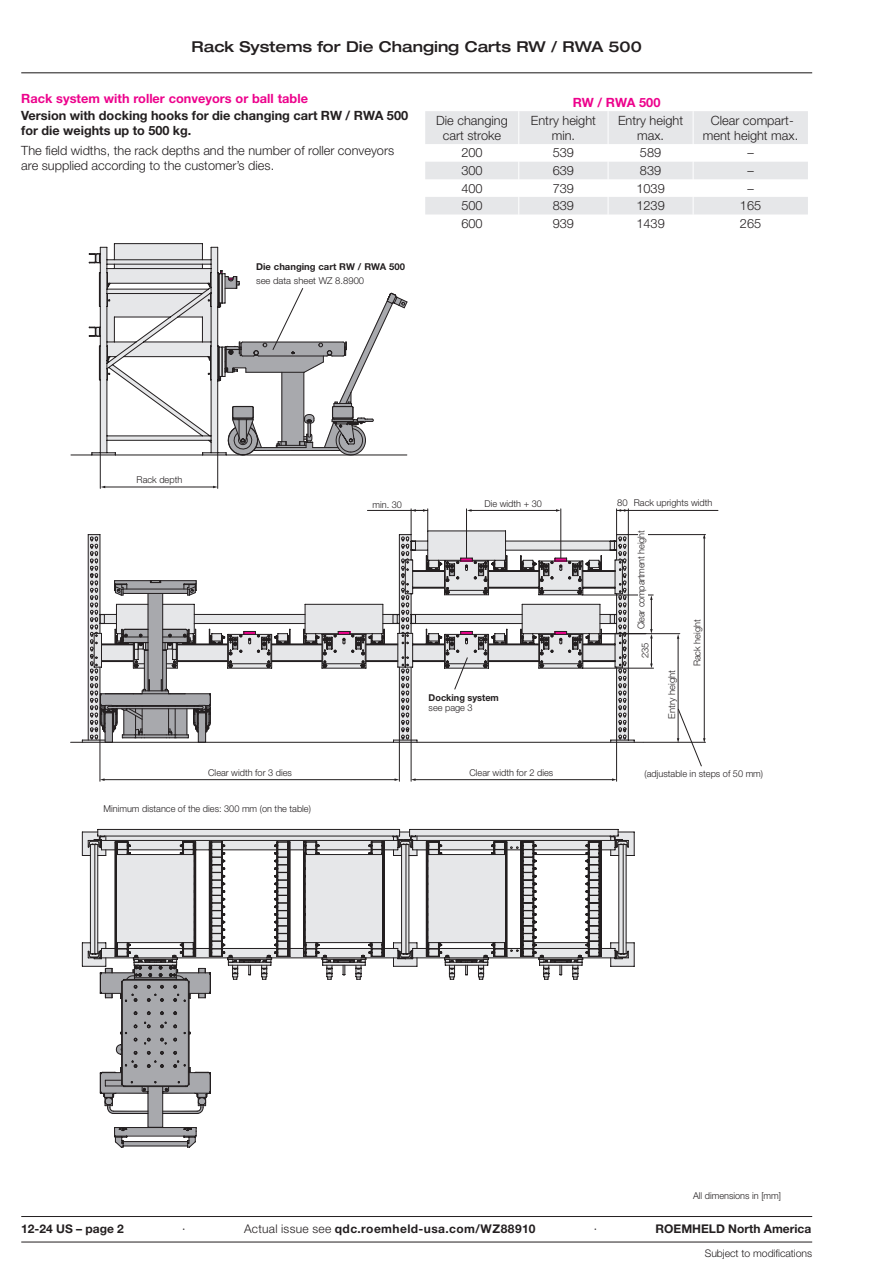
<style>
.page{position:relative;width:893px;height:1263px;background:#fff}
.page>*{position:absolute;margin:0;border:0;box-sizing:border-box;transform-origin:0 0}
.t1{font:500 expanded 15px "Helvetica Neue LT Pro";color:#231f20}
.t2{font:300 12.75px/15.3px "Helvetica Neue LT Pro";color:#231f20;text-align:center}
.t3{font:700 12.75px/15.3px "Helvetica Neue LT Pro";color:#231f20}
.t4{font:700 12.75px "Helvetica Neue LT Pro";color:#ed028c}
.t5{font:700 12px "Helvetica Neue LT Pro";letter-spacing:.035em;color:#231f20}
.t6{font:700 12px "Helvetica Neue LT Pro";color:#231f20}
.t7{font:300 12px "Helvetica Neue LT Pro";color:#231f20}
.t8{font:300 10.5px "Helvetica Neue LT Pro";letter-spacing:-.005em;color:#231f20}
.t9{font:300 9.45px "Helvetica Neue LT Pro";color:#231f20}
.t10{font:700 9.45px "Helvetica Neue LT Pro";color:#231f20}
.t11{font:300 9.45px "Helvetica Neue LT Pro";letter-spacing:-.02em;color:#231f20}
.s1{font-weight:300}
</style>
<div class="page">
<hr style="left:21px;top:72px;width:791px;height:1px;background:#231f20">
<svg style="left:81px;top:573px;width:546px;height:170px"></svg>
<svg style="left:70px;top:243px;width:153px;height:407px"></svg>
<svg style="left:221px;top:458px;width:381px;height:324px"></svg>
<svg style="left:81px;top:828px;width:538px;height:139px"></svg>
<svg style="left:81px;top:831px;width:548px;height:126px"></svg>
<svg style="left:88px;top:835px;width:541px;height:313px"></svg>
<hr style="left:135px;top:965px;width:41px;height:1px;background:#231f20">
<hr style="left:399px;top:740px;width:1px;height:41px;background:#231f20">
<hr style="left:100px;top:740px;width:1px;height:41px;background:#231f20">
<hr style="left:616px;top:740px;width:1px;height:41px;background:#231f20">
<hr style="left:411px;top:740px;width:1px;height:41px;background:#231f20">
<hr style="left:629px;top:534px;width:76px;height:1px;background:#231f20">
<hr style="left:643px;top:742px;width:62px;height:1px;background:#231f20">
<hr style="left:100px;top:453px;width:1px;height:35px;background:#231f20">
<hr style="left:217px;top:453px;width:1px;height:35px;background:#231f20">
<hr style="left:582px;top:595px;width:71px;height:1px;background:#231f20">
<hr style="left:583px;top:668px;width:71px;height:1px;background:#231f20">
<hr style="left:599px;top:633px;width:81px;height:1px;background:#231f20">
<hr style="left:415px;top:779px;width:198px;height:1px;background:#231f20">
<svg style="left:411px;top:778px;width:5px;height:3px"></svg>
<hr style="left:104px;top:487px;width:110px;height:1px;background:#231f20">
<hr style="left:104px;top:779px;width:291px;height:1px;background:#231f20">
<svg style="left:100px;top:778px;width:5px;height:3px"></svg>
<svg style="left:395px;top:778px;width:4px;height:3px"></svg>
<hr style="left:704px;top:538px;width:1px;height:201px;background:#231f20">
<hr style="left:678px;top:638px;width:1px;height:101px;background:#231f20">
<hr style="left:651px;top:599px;width:1px;height:31px;background:#231f20">
<svg style="left:650px;top:629px;width:3px;height:39px"></svg>
<svg style="left:616px;top:509px;width:13px;height:231px;background:#9e9d9e"></svg>
<hr style="left:617px;top:510px;width:101px;height:1px;background:#231f20">
<svg style="left:90px;top:509px;width:500px;height:234px"></svg>
<hr style="left:21px;top:1242px;width:791px;height:1px;background:#231f20">
<hr style="left:21px;top:1216px;width:791px;height:1px;background:#231f20">
<div style="left:638px;top:530px;width:9px;height:99px;background:#fff"></div>
<svg style="left:677px;top:708px;width:28px;height:59px"></svg>
<svg style="left:221px;top:271px;width:187px;height:187px"></svg>
<svg style="left:425px;top:111px;width:383px;height:104px"></svg>
<p class="t1" style="left:192px;top:37px;width:452px">Rack Systems for Die Changing Carts RW / RWA 500</p>
<p class="t4" style="left:21px;top:90px;width:288px">Rack system with roller conveyors or ball table</p>
<p class="t3" style="left:21px;top:108px;width:388px">Version with docking hooks for die changing cart RW / RWA 500 for die weights up to 500 kg.</p>
<p class="t2" style="left:21px;top:142px;width:374px;text-align:left">The field widths, the rack depths and the number of roller conveyors are supplied according to the customer’s dies.</p>
<p class="t10" style="left:256px;top:261px;width:150px">Die changing cart RW / RWA 500</p>
<p class="t9" style="left:256px;top:275px;width:110px">see data sheet WZ 8.8900</p>
<p class="t4" style="left:573px;top:94px;width:89px">RW / RWA 500</p>
<p class="t2" style="left:436px;top:112px;width:73px">Die changing cart stroke</p>
<p class="t2" style="left:531px;top:112px;width:67px">Entry height min.</p>
<p class="t2" style="left:618px;top:112px;width:67px">Entry height max.</p>
<p class="t2" style="left:703px;top:112px;width:97px">Clear compart&shy;ment height max.</p>
<p class="t2" style="left:461px;top:145px;width:23px">200</p>
<p class="t2" style="left:553px;top:145px;width:23px">539</p>
<p class="t2" style="left:640px;top:145px;width:23px">589</p>
<p class="t2" style="left:747px;top:145px;width:8px">–</p>
<p class="t2" style="left:461px;top:163px;width:23px">300</p>
<p class="t2" style="left:553px;top:163px;width:23px">639</p>
<p class="t2" style="left:640px;top:163px;width:23px">839</p>
<p class="t2" style="left:747px;top:163px;width:8px">–</p>
<p class="t2" style="left:461px;top:180px;width:23px">400</p>
<p class="t2" style="left:553px;top:180px;width:23px">739</p>
<p class="t2" style="left:636px;top:180px;width:30px">1039</p>
<p class="t2" style="left:747px;top:180px;width:8px">–</p>
<p class="t2" style="left:461px;top:198px;width:23px">500</p>
<p class="t2" style="left:553px;top:198px;width:23px">839</p>
<p class="t2" style="left:636px;top:198px;width:30px">1239</p>
<p class="t2" style="left:740px;top:198px;width:23px">165</p>
<p class="t2" style="left:461px;top:215px;width:23px">600</p>
<p class="t2" style="left:553px;top:215px;width:23px">939</p>
<p class="t2" style="left:636px;top:215px;width:30px">1439</p>
<p class="t2" style="left:740px;top:215px;width:23px">265</p>
<p class="t9" style="left:137px;top:474px;width:47px">Rack depth</p>
<p class="t9" style="left:372px;top:498px;width:31px">min. 30</p>
<p class="t9" style="left:634px;top:497px;width:80px">Rack uprights width</p>
<p class="t9" style="left:617px;top:497px;width:12px">80</p>
<p class="t9" style="left:484px;top:498px;width:59px">Die width + 30</p>
<p class="t9" style="left:208px;top:767px;width:85px">Clear width for 3 dies</p>
<p class="t9" style="left:103px;top:803px;width:209px">Minimum distance of the dies: 300 mm (on the table)</p>
<p class="t10" style="left:429px;top:691px;width:72px">Docking system</p>
<p class="t9" style="left:429px;top:702px;width:45px">see page 3</p>
<p class="t9" style="left:469px;top:767px;width:85px">Clear width for 2 dies</p>
<p class="t11" style="left:635px;top:629px;width:101px;rotate:-90deg">Clear compartment height</p>
<p class="t9" style="left:639px;top:658px;width:17px;rotate:-90deg">235</p>
<p class="t9" style="left:666px;top:718px;width:50px;rotate:-90deg">Entry height</p>
<p class="t9" style="left:691px;top:666px;width:48px;rotate:-90deg">Rack height</p>
<p class="t9" style="left:645px;top:768px;width:120px">(adjustable in steps of 50 mm)</p>
<p class="t9" style="left:693px;top:1189px;width:89px">All dimensions in [mm]</p>
<p class="t6" style="left:21px;top:1222px;width:104px">12-24 US – page 2</p>
<p class="t7" style="left:182px;top:1222px;width:5px">∙</p>
<p class="t5" style="left:244px;top:1222px;width:293px"><span class="s1">Actual issue see</span> qdc.roemheld-usa.com/WZ88910</p>
<p class="t7" style="left:594px;top:1222px;width:5px">∙</p>
<p class="t6" style="left:655px;top:1222px;width:157px">ROEMHELD North America</p>
<p class="t8" style="left:705px;top:1247px;width:109px">Subject to modifications</p>
</div>
